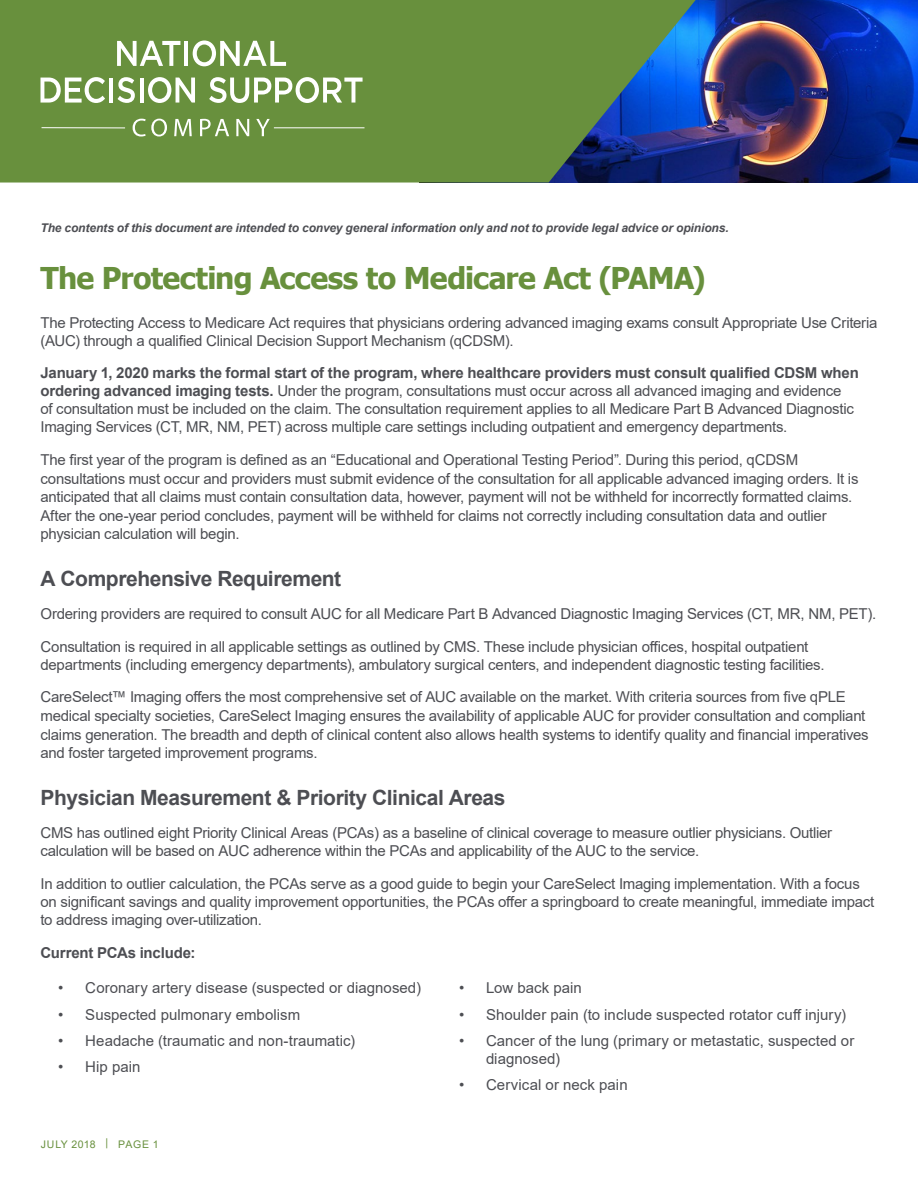
<style>
.page{position:relative;width:918px;height:1188px;background:#fff}
.page>*{position:absolute;margin:0;border:0;box-sizing:border-box;transform-origin:0 0}
.t1{font:700 30px "Tahoma";letter-spacing:-.025em;color:#68903d}
.t2{font:700 21px "Arial";letter-spacing:-.02em;color:#4d4e53}
.t3{font:15px/18px "Arial";letter-spacing:-.015em;color:#4d4e53}
.t4{font:15px/18px "Arial";letter-spacing:.005em;color:#4d4e53}
.t5{font:700 15px "Arial";letter-spacing:-.015em;color:#4d4e53}
.t6{font:italic 700 12px "Arial";letter-spacing:-.005em;color:#4d4e53}
.t7{font:10.5px "Arial";letter-spacing:.045em;color:#68903d}
.s1{font-weight:700}
</style>
<div class="page">
<img style="left:706px;top:0;width:212px;height:183px">
<svg style="left:0;top:0;width:706px;height:183px;fill:#68903d"></svg>
<hr style="left:42px;top:127px;width:83px;height:1px;background:#fff">
<svg style="left:117px;top:41px;width:63px;height:25px"></svg>
<hr style="left:184px;top:41px;width:4px;height:25px;background:#fff">
<svg style="left:193px;top:40px;width:93px;height:26px"></svg>
<svg style="left:41px;top:77px;width:64px;height:26px"></svg>
<hr style="left:109px;top:78px;width:4px;height:25px;background:#fff">
<svg style="left:118px;top:77px;width:17px;height:26px"></svg>
<hr style="left:140px;top:78px;width:4px;height:25px;background:#fff">
<svg style="left:148px;top:77px;width:47px;height:26px"></svg>
<svg style="left:209px;top:77px;width:154px;height:26px"></svg>
<svg style="left:133px;top:119px;width:34px;height:17px"></svg>
<svg style="left:174px;top:119px;width:18px;height:17px"></svg>
<svg style="left:200px;top:119px;width:29px;height:17px"></svg>
<svg style="left:236px;top:119px;width:13px;height:17px"></svg>
<svg style="left:256px;top:119px;width:14px;height:17px"></svg>
<hr style="left:274px;top:127px;width:90px;height:1px;background:#fff">
<p class="t6" style="left:40px;top:219px;width:690px">The contents of this document are intended to convey general information only and not to provide legal advice or opinions.</p>
<h1 class="t1" style="left:40px;top:257px;width:667px">The Protecting Access to Medicare Act (PAMA)</h1>
<p class="t3" style="left:40px;top:313px;width:839px">The Protecting Access to Medicare Act requires that physicians ordering advanced imaging exams consult Appropriate Use Criteria (AUC) through a qualified Clinical Decision Support Mechanism (qCDSM).</p>
<p class="t3" style="left:40px;top:364px;width:820px"><span class="s1">January 1, 2020 marks the formal start of the program, where healthcare providers must consult qualified CDSM when ordering advanced imaging tests.</span> Under the program, consultations must occur across all advanced imaging and evidence<br>of consultation must be included on the claim. The consultation requirement applies to all Medicare Part B Advanced Diagnostic Imaging Services (CT, MR, NM, PET) across multiple care settings including outpatient and emergency departments.</p>
<p class="t3" style="left:40px;top:451px;width:820px;line-height:18.5px">The first year of the program is defined as an “Educational and Operational Testing Period”. During this period, qCDSM consultations must occur and providers must submit evidence of the consultation for all applicable advanced imaging orders. It is anticipated that all claims must contain consultation data, however, payment will not be withheld for incorrectly formatted claims.<br>After the one-year period concludes, payment will be withheld for claims not correctly including consultation data and outlier physician calculation will begin.</p>
<h2 class="t2" style="left:40px;top:564px;width:302px">A Comprehensive Requirement</h2>
<p class="t3" style="left:40px;top:597px;width:837px;line-height:32.8px">Ordering providers are required to consult AUC for all Medicare Part B Advanced Diagnostic Imaging Services (CT, MR, NM, PET).<br>Consultation is required in all applicable settings as outlined by CMS. These include physician offices, hospital outpatient</p>
<p class="t3" style="left:40px;top:648px;width:807px;line-height:32.8px">departments (including emergency departments), ambulatory surgical centers, and independent diagnostic testing facilities.<br>CareSelect™ Imaging offers the most comprehensive set of AUC available on the market. With criteria sources from five qPLE</p>
<p class="t3" style="left:40px;top:706px;width:830px;line-height:18.6px">medical specialty societies, CareSelect Imaging ensures the availability of applicable AUC for provider consultation and compliant claims generation. The breadth and depth of clinical content also allows health systems to identify quality and financial imperatives and foster targeted improvement programs.</p>
<h2 class="t2" style="left:40px;top:783px;width:467px">Physician Measurement &amp; Priority Clinical Areas</h2>
<p class="t3" style="left:40px;top:823px;width:793px">CMS has outlined eight Priority Clinical Areas (PCAs) as a baseline of clinical coverage to measure outlier physicians. Outlier calculation will be based on AUC adherence within the PCAs and applicability of the AUC to the service.</p>
<p class="t3" style="left:40px;top:874px;width:835px">In addition to outlier calculation, the PCAs serve as a good guide to begin your CareSelect Imaging implementation. With a focus on significant savings and quality improvement opportunities, the PCAs offer a springboard to create meaningful, immediate impact to address imaging over-utilization.</p>
<p class="t5" style="left:40px;top:942px;width:157px">Current PCAs include:</p>
<p class="t4" style="left:58px;top:979px;width:364px">• Coronary artery disease (suspected or diagnosed)</p>
<p class="t3" style="left:58px;top:1005px;width:243px">• Suspected pulmonary embolism</p>
<p class="t4" style="left:58px;top:1031px;width:298px">• Headache (traumatic and non-traumatic)</p>
<p class="t3" style="left:58px;top:1057px;width:84px">• Hip pain</p>
<p class="t3" style="left:459px;top:979px;width:124px">• Low back pain</p>
<p class="t3" style="left:459px;top:1005px;width:389px">• Shoulder pain (to include suspected rotator cuff injury)</p>
<p class="t4" style="left:486px;top:1031px;width:370px;text-indent:-27px">• Cancer of the lung (primary or metastatic, suspected or diagnosed)</p>
<p class="t4" style="left:459px;top:1075px;width:170px">• Cervical or neck pain</p>
<p class="t7" style="left:41px;top:1137px;width:119px">JULY 2018 | PAGE 1</p>
</div>
